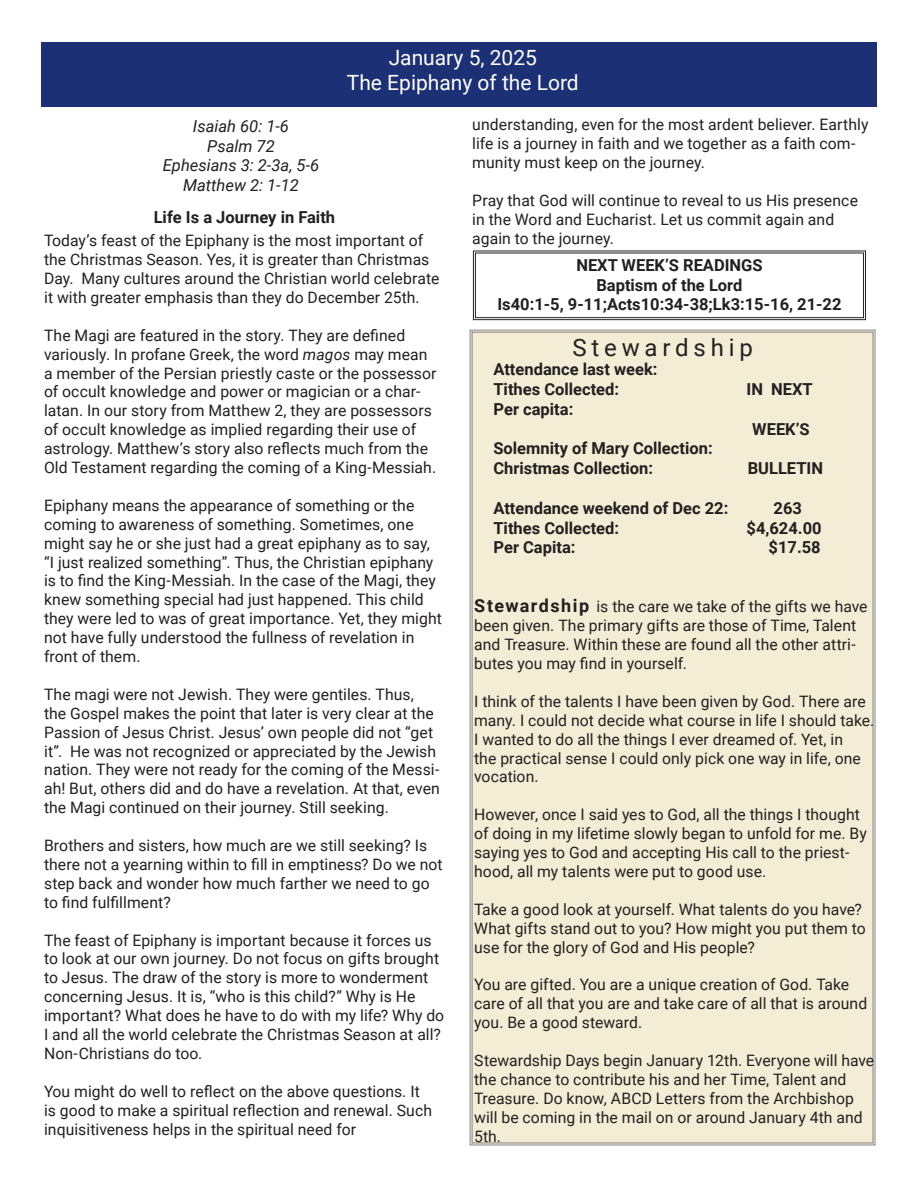
<style>
.page{position:relative;width:918px;height:1188px;background:#fff}
.page>*{position:absolute;margin:0;border:0;box-sizing:border-box;transform-origin:0 0}
.t1{font:24px "Roboto";letter-spacing:.2em;color:#231f20}
.t2{font:21px "Roboto";color:#fff}
.t3{font:700 16.5px "Roboto";color:#231f20}
.t4{font:italic 16.5px "Roboto";color:#231f20}
.t5{font:15.75px/18.9px "Roboto";letter-spacing:.005em;color:#231f20}
.s1{font-style:italic}
.s2{font-weight:700;font-size:18px}
</style>
<div class="page">
<div style="left:41px;top:42px;width:836px;height:65px;background:#1c3076"></div>
<svg style="left:472px;top:250px;width:394px;height:71px"></svg>
<div style="left:475px;top:252px;width:389px;height:66px;border:1px solid #231f20"></div>
<div style="left:469px;top:329px;width:407px;height:817px;background:#f2edd4"></div>
<p class="t2" style="left:389px;top:42px;width:150px">January 5, 2025</p>
<p class="t2" style="left:347px;top:68px;width:233px">The Epiphany of the Lord</p>
<p class="t4" style="left:193px;top:114px;width:98px">Isaiah 60: 1-6</p>
<p class="t4" style="left:207px;top:134px;width:69px">Psalm 72</p>
<p class="t4" style="left:163px;top:154px;width:158px">Ephesians 3: 2-3a, 5-6</p>
<p class="t4" style="left:183px;top:174px;width:117px">Matthew 2: 1-12</p>
<p class="t3" style="left:154px;top:206px;width:183px">Life Is a Journey in Faith</p>
<p class="t5" style="left:44px;top:231px;width:397px">Today’s feast of the Epiphany is the most important of the Christmas Season. Yes, it is greater than Christmas Day. Many cultures around the Christian world celebrate it with greater emphasis than they do December 25th.</p>
<p class="t5" style="left:44px;top:325px;width:394px">The Magi are featured in the story. They are defined variously. In profane Greek, the word <span class="s1">magos</span> may mean a member of the Persian priestly caste or the possessor of occult knowledge and power or magician or a char&shy;latan. In our story from Matthew 2, they are possessors of occult knowledge as implied regarding their use of astrology. Matthew’s story also reflects much from the Old Testament regarding the coming of a King-Messiah.</p>
<p class="t5" style="left:44px;top:495px;width:399px">Epiphany means the appearance of something or the coming to awareness of something. Sometimes, one might say he or she just had a great epiphany as to say, “I just realized something”. Thus, the Christian epiphany is to find the King-Messiah. In the case of the Magi, they knew something special had just happened. This child they were led to was of great importance. Yet, they might not have fully understood the fullness of revelation in front of them.</p>
<p class="t5" style="left:44px;top:684px;width:397px">The magi were not Jewish. They were gentiles. Thus, the Gospel makes the point that later is very clear at the Passion of Jesus Christ. Jesus’ own people did not “get it”. He was not recognized or appreciated by the Jewish nation. They were not ready for the coming of the Messi&shy;ah! But, others did and do have a revelation. At that, even the Magi continued on their journey. Still seeking.</p>
<p class="t5" style="left:44px;top:835px;width:400px">Brothers and sisters, how much are we still seeking? Is there not a yearning within to fill in emptiness? Do we not step back and wonder how much farther we need to go to find fulfillment?</p>
<p class="t5" style="left:44px;top:930px;width:402px">The feast of Epiphany is important because it forces us to look at our own journey. Do not focus on gifts brought to Jesus. The draw of the story is more to wonderment concerning Jesus. It is, “who is this child?” Why is He important? What does he have to do with my life? Why do I and all the world celebrate the Christmas Season at all?<br>Non-Christians do too.</p>
<p class="t5" style="left:44px;top:1081px;width:390px">You might do well to reflect on the above questions. It is good to make a spiritual reflection and renewal. Such inquisitiveness helps in the spiritual need for</p>
<p class="t5" style="left:472px;top:115px;width:398px">understanding, even for the most ardent believer. Earthly life is a journey in faith and we together as a faith com&shy;munity must keep on the journey.</p>
<p class="t5" style="left:472px;top:190px;width:387px">Pray that God will continue to reveal to us His presence in the Word and Eucharist. Let us commit again and again to the journey.</p>
<p class="t3" style="left:576px;top:253px;width:188px">NEXT WEEK’S READINGS</p>
<p class="t3" style="left:596px;top:273px;width:148px">Baptism of the Lord</p>
<p class="t3" style="left:498px;top:293px;width:346px">Is40:1-5, 9-11;Acts10:34-38;Lk3:15-16, 21-22</p>
<p class="t1" style="left:573px;top:330px;width:182px">Stewardship</p>
<p class="t3" style="left:493px;top:358px;width:166px">Attendance last week:</p>
<p class="t3" style="left:493px;top:378px;width:127px">Tithes Collected:</p>
<p class="t3" style="left:747px;top:378px;width:68px">IN NEXT</p>
<p class="t3" style="left:493px;top:397px;width:81px">Per capita:</p>
<p class="t3" style="left:752px;top:417px;width:59px">WEEK’S</p>
<p class="t3" style="left:493px;top:437px;width:221px">Solemnity of Mary Collection:</p>
<p class="t3" style="left:493px;top:457px;width:161px">Christmas Collection:</p>
<p class="t3" style="left:748px;top:457px;width:77px">BULLETIN</p>
<p class="t3" style="left:493px;top:496px;width:236px">Attendance weekend of Dec 22:</p>
<p class="t3" style="left:774px;top:496px;width:30px">263</p>
<p class="t3" style="left:493px;top:516px;width:127px">Tithes Collected:</p>
<p class="t3" style="left:747px;top:516px;width:77px">$4,624.00</p>
<p class="t3" style="left:493px;top:536px;width:84px">Per Capita:</p>
<p class="t3" style="left:769px;top:536px;width:54px">$17.58</p>
<p class="t5" style="left:474px;top:597px;width:395px"><span class="s2">Stewardship</span> is the care we take of the gifts we have been given. The primary gifts are those of Time, Talent and Treasure. Within these are found all the other attri&shy;butes you may find in yourself.</p>
<p class="t5" style="left:474px;top:691px;width:402px">I think of the talents I have been given by God. There are many. I could not decide what course in life I should take.<br>I wanted to do all the things I ever dreamed of. Yet, in<br>the practical sense I could only pick one way in life, one vocation.</p>
<p class="t5" style="left:474px;top:805px;width:394px">However, once I said yes to God, all the things I thought of doing in my lifetime slowly began to unfold for me. By saying yes to God and accepting His call to the priest&shy;hood, all my talents were put to good use.</p>
<p class="t5" style="left:474px;top:899px;width:393px">Take a good look at yourself. What talents do you have?<br>What gifts stand out to you? How might you put them to use for the glory of God and His people?</p>
<p class="t5" style="left:474px;top:975px;width:395px">You are gifted. You are a unique creation of God. Take care of all that you are and take care of all that is around you. Be a good steward.</p>
<p class="t5" style="left:474px;top:1050px;width:402px">Stewardship Days begin January 12th. Everyone will have the chance to contribute his and her Time, Talent and Treasure. Do know, ABCD Letters from the Archbishop will be coming in the mail on or around January 4th and 5th.</p>
</div>
